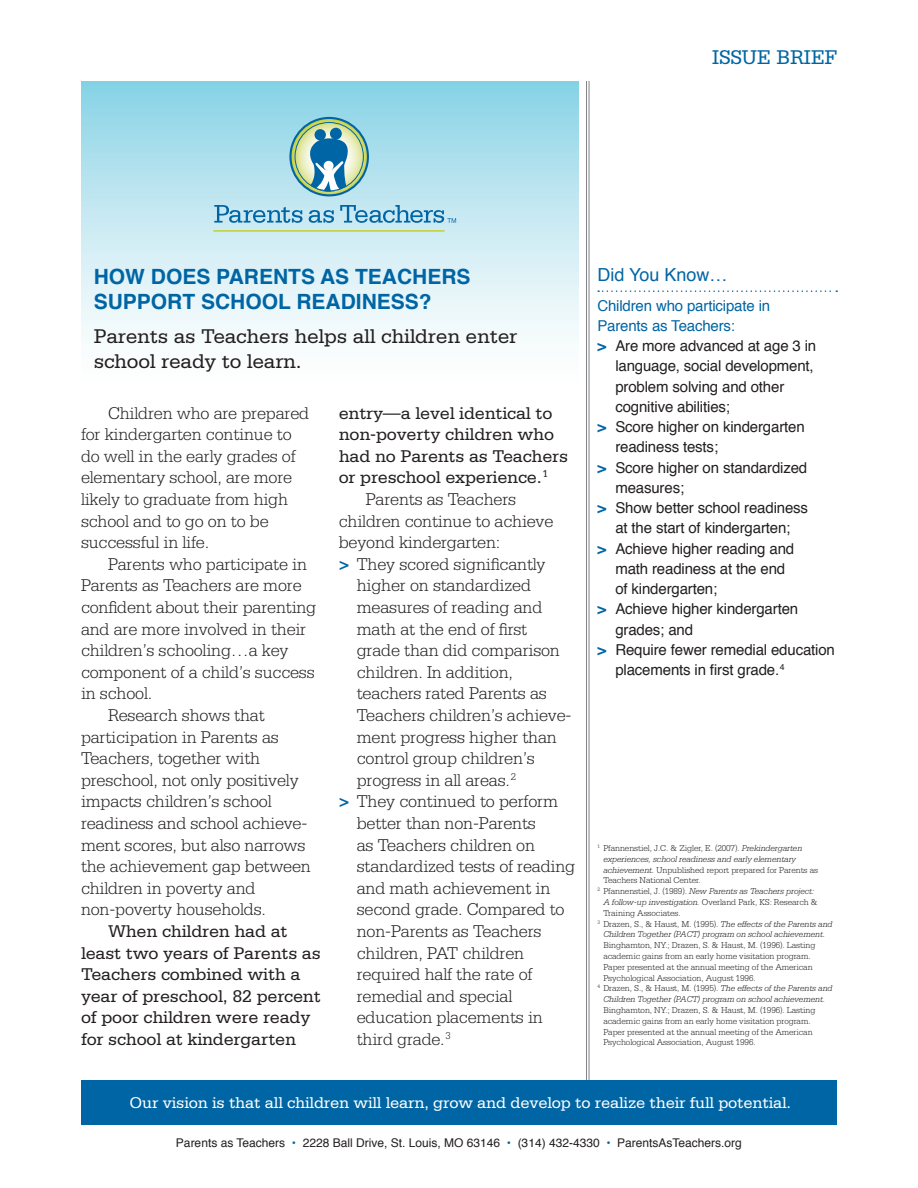
<style>
.page{position:relative;width:918px;height:1188px;background:#fff}
.page>*{position:absolute;margin:0;border:0;box-sizing:border-box;transform-origin:0 0}
.t1{font:21px/25.2px "Serifa";letter-spacing:-.01em;color:#231f20}
.t2{font:700 21px/25.2px "Helvetica";color:#0065a4}
.t3{font:21px "Serifa";letter-spacing:-.01em;color:#0065a4}
.t4{font:300 18px/21.6px "Serifa";letter-spacing:-.01em;color:#231f20}
.t5{font:18px/21.6px "Serifa";letter-spacing:-.01em;color:#231f20}
.t6{font:18px "Helvetica";color:#0065a4}
.t7{font:16.5px "Serifa";letter-spacing:-.01em;color:#fff}
.t8{font:15px "Helvetica";letter-spacing:-.01em;color:#231f20}
.t9{font:15px "Helvetica";letter-spacing:-.01em;color:#0065a4}
.t10{font:12px "Helvetica";color:#231f20}
.t11{font:300 9px/10.8px "Serifa";letter-spacing:-.01em;color:#231f20}
.t12{font:italic 300 9px "Serifa";letter-spacing:-.01em;color:#231f20}
.s1{font-weight:700;color:#0065a4}
.s2{font-style:italic}
.s3{font-style:normal}
.s4{color:#0065a4}
</style>
<div class="page">
<div style="left:81px;top:81px;width:498px;height:305px;background:linear-gradient(to bottom,#8cd4e6,#fff)"></div>
<svg style="left:290px;top:118px;width:78px;height:77px;background:#b3ca8b"></svg>
<div style="left:289px;top:117px;width:80px;height:79px;border:2px solid #0065a4;border-radius:50%"></div>
<svg style="left:304px;top:136px;width:50px;height:56px;background:#77abba"></svg>
<div style="left:315px;top:129px;width:11px;height:11px;background:#0065a4;border-radius:50%"></div>
<div style="left:330px;top:128px;width:12px;height:12px;background:#0065a4;border-radius:50%"></div>
<div style="left:324px;top:161px;width:10px;height:10px;background:#fff;border-radius:50%"></div>
<div style="left:295px;top:122px;width:69px;height:69px;border:1px solid #0065a4;border-radius:50%"></div>
<svg style="left:214px;top:205px;width:89px;height:18px;background:#86bed8"></svg>
<svg style="left:309px;top:210px;width:25px;height:13px"></svg>
<hr style="left:214px;top:230px;width:230px;height:2px;background:#c1ce23">
<svg style="left:340px;top:205px;width:116px;height:18px;background:#8bc1da"></svg>
<svg style="left:598px;top:290px;width:239px;height:2px"></svg>
<hr style="left:589px;top:81px;width:1px;height:1026px;background:#808285">
<hr style="left:586px;top:81px;width:1px;height:1026px;background:#808285">
<div style="left:81px;top:1080px;width:756px;height:45px;background:#0065a4"></div>
<p class="t3" style="left:712px;top:45px;width:127px">ISSUE BRIEF</p>
<p class="t2" style="left:94px;top:264px;width:378px">HOW DOES PARENTS AS TEACHERS<br>SUPPORT SCHOOL READINESS?</p>
<p class="t1" style="left:94px;top:323px;width:425px">Parents as Teachers helps all children enter school ready to learn.</p>
<p class="t4" style="left:81px;top:402px;width:230px;text-indent:27px">Children who are prepared for kindergarten continue to do well in the early grades of elementary school, are more likely to graduate from high school and to go on to be successful in life.</p>
<p class="t4" style="left:108px;top:553px;width:201px">Parents who participate in</p>
<p class="t4" style="left:81px;top:575px;width:222px">Parents as Teachers are more</p>
<p class="t4" style="left:81px;top:596px;width:237px">confident about their parenting</p>
<p class="t4" style="left:81px;top:618px;width:227px">and are more involved in their</p>
<p class="t4" style="left:81px;top:639px;width:209px">children’s schooling…a key</p>
<p class="t4" style="left:81px;top:661px;width:235px">component of a child’s success</p>
<p class="t4" style="left:81px;top:683px;width:73px">in school.</p>
<p class="t4" style="left:108px;top:704px;width:158px">Research shows that</p>
<p class="t4" style="left:81px;top:726px;width:199px">participation in Parents as</p>
<p class="t4" style="left:81px;top:747px;width:181px">Teachers, together with</p>
<p class="t4" style="left:81px;top:769px;width:219px">preschool, not only positively</p>
<p class="t4" style="left:81px;top:791px;width:192px">impacts children’s school</p>
<p class="t4" style="left:81px;top:812px;width:228px">readiness and school achieve-</p>
<p class="t4" style="left:81px;top:834px;width:226px">ment scores, but also narrows</p>
<p class="t4" style="left:81px;top:855px;width:231px">the achievement gap between</p>
<p class="t4" style="left:81px;top:877px;width:176px">children in poverty and</p>
<p class="t4" style="left:81px;top:899px;width:187px">non-poverty households.</p>
<p class="t5" style="left:81px;top:920px;width:241px;text-indent:27px">When children had at least two years of Parents as<br>Teachers combined with a year of preschool, 82 percent of poor children were ready for school at kindergarten</p>
<p class="t5" style="left:339px;top:402px;width:215px">entry—a level identical to</p>
<p class="t5" style="left:339px;top:423px;width:217px">non-poverty children who</p>
<p class="t5" style="left:339px;top:445px;width:231px">had no Parents as Teachers</p>
<p class="t5" style="left:339px;top:467px;width:211px">or preschool experience.<sup>1</sup></p>
<p class="t4" style="left:366px;top:488px;width:152px">Parents as Teachers</p>
<p class="t4" style="left:339px;top:510px;width:216px">children continue to achieve</p>
<p class="t4" style="left:339px;top:531px;width:163px">beyond kindergarten:</p>
<p class="t4" style="left:339px;top:553px;width:208px"><span class="s1">&gt;</span> They scored significantly</p>
<p class="t4" style="left:357px;top:575px;width:176px">higher on standardized</p>
<p class="t4" style="left:357px;top:596px;width:187px">measures of reading and</p>
<p class="t4" style="left:357px;top:618px;width:172px">math at the end of first</p>
<p class="t4" style="left:357px;top:639px;width:205px">grade than did comparison</p>
<p class="t4" style="left:357px;top:661px;width:158px">children. In addition,</p>
<p class="t4" style="left:357px;top:683px;width:192px">teachers rated Parents as</p>
<p class="t4" style="left:357px;top:704px;width:216px">Teachers children’s achieve-</p>
<p class="t4" style="left:357px;top:726px;width:202px">ment progress higher than</p>
<p class="t4" style="left:357px;top:747px;width:179px">control group children’s</p>
<p class="t4" style="left:357px;top:769px;width:161px">progress in all areas.<sup>2</sup></p>
<p class="t4" style="left:339px;top:791px;width:221px"><span class="s1">&gt;</span> They continued to perform</p>
<p class="t4" style="left:357px;top:812px;width:181px">better than non-Parents</p>
<p class="t4" style="left:357px;top:834px;width:180px">as Teachers children on</p>
<p class="t4" style="left:357px;top:855px;width:220px">standardized tests of reading</p>
<p class="t4" style="left:357px;top:877px;width:195px">and math achievement in</p>
<p class="t4" style="left:357px;top:899px;width:209px">second grade. Compared to</p>
<p class="t4" style="left:357px;top:920px;width:186px">non-Parents as Teachers</p>
<p class="t4" style="left:357px;top:942px;width:169px">children, PAT children</p>
<p class="t4" style="left:357px;top:963px;width:177px">required half the rate of</p>
<p class="t4" style="left:357px;top:985px;width:157px">remedial and special</p>
<p class="t4" style="left:357px;top:1007px;width:188px">education placements in</p>
<p class="t4" style="left:357px;top:1028px;width:95px">third grade.<sup>3</sup></p>
<p class="t6" style="left:597px;top:261px;width:132px">Did You Know…</p>
<p class="t9" style="left:597px;top:294px;width:174px">Children who participate in</p>
<p class="t9" style="left:597px;top:314px;width:139px">Parents as Teachers:</p>
<p class="t8" style="left:597px;top:334px;width:220px"><span class="s1">&gt;</span> Are more advanced at age 3 in</p>
<p class="t8" style="left:615px;top:355px;width:200px">language, social development,</p>
<p class="t8" style="left:615px;top:375px;width:170px">problem solving and other</p>
<p class="t8" style="left:615px;top:395px;width:116px">cognitive abilities;</p>
<p class="t8" style="left:597px;top:415px;width:209px"><span class="s1">&gt;</span> Score higher on kindergarten</p>
<p class="t8" style="left:615px;top:436px;width:104px">readiness tests;</p>
<p class="t8" style="left:597px;top:456px;width:211px"><span class="s1">&gt;</span> Score higher on standardized</p>
<p class="t8" style="left:615px;top:476px;width:70px">measures;</p>
<p class="t8" style="left:597px;top:496px;width:212px"><span class="s1">&gt;</span> Show better school readiness</p>
<p class="t8" style="left:615px;top:517px;width:177px">at the start of kindergarten;</p>
<p class="t8" style="left:597px;top:537px;width:198px"><span class="s1">&gt;</span> Achieve higher reading and</p>
<p class="t8" style="left:615px;top:557px;width:171px">math readiness at the end</p>
<p class="t8" style="left:615px;top:577px;width:103px">of kindergarten;</p>
<p class="t8" style="left:597px;top:598px;width:202px"><span class="s1">&gt;</span> Achieve higher kindergarten</p>
<p class="t8" style="left:615px;top:618px;width:79px">grades; and</p>
<p class="t8" style="left:597px;top:638px;width:239px"><span class="s1">&gt;</span> Require fewer remedial education</p>
<p class="t8" style="left:615px;top:658px;width:171px">placements in first grade.<sup>4</sup></p>
<p class="t11" style="left:597px;top:843px;width:206px"><sup>1</sup> Pfannenstiel, J.C. &amp; Zigler, E. (2007). <span class="s2">Prekindergarten</span></p>
<p class="t12" style="left:603px;top:854px;width:194px">experiences, school readiness and early elementary</p>
<p class="t11" style="left:603px;top:864px;width:216px"><span class="s2">achievement.</span> Unpublished report prepared for Parents as</p>
<p class="t11" style="left:603px;top:875px;width:99px">Teachers National Center.</p>
<p class="t12" style="left:597px;top:886px;width:219px"><sup>2</sup> <span class="s3">Pfannenstiel, J. (1989).</span> New Parents as Teachers project:</p>
<p class="t11" style="left:603px;top:897px;width:216px"><span class="s2">A follow-up investigation.</span> Overland Park, KS: Research &amp;</p>
<p class="t11" style="left:603px;top:907px;width:79px">Training Associates.</p>
<p class="t11" style="left:597px;top:918px;width:237px"><sup>3</sup> Drazen, S., &amp; Haust, M. (1995). <span class="s2">The effects of the Parents and</span></p>
<p class="t12" style="left:603px;top:929px;width:223px">Children Together (PACT) program on school achievement.</p>
<p class="t11" style="left:603px;top:940px;width:213px">Binghamton, NY.; Drazen, S. &amp; Haust, M. (1996). Lasting</p>
<p class="t11" style="left:603px;top:951px;width:209px">academic gains from an early home visitation program.</p>
<p class="t11" style="left:603px;top:961px;width:211px">Paper presented at the annual meeting of the American</p>
<p class="t11" style="left:603px;top:972px;width:154px">Psychological Association, August 1996.</p>
<p class="t11" style="left:597px;top:983px;width:237px"><sup>4</sup> Drazen, S., &amp; Haust, M. (1995). <span class="s2">The effects of the Parents and</span></p>
<p class="t12" style="left:603px;top:994px;width:223px">Children Together (PACT) program on school achievement.</p>
<p class="t11" style="left:603px;top:1005px;width:213px">Binghamton, NY.; Drazen, S. &amp; Haust, M. (1996). Lasting academic gains from an early home visitation program.<br>Paper presented at the annual meeting of the American Psychological Association, August 1996.</p>
<p class="t7" style="left:130px;top:1094px;width:663px">Our vision is that all children will learn, grow and develop to realize their full potential.</p>
<p class="t10" style="left:176px;top:1133px;width:568px">Parents as Teachers <span class="s4">•</span> 2228 Ball Drive, St. Louis, MO 63146 <span class="s4">•</span> (314) 432-4330 <span class="s4">•</span> ParentsAsTeachers.org</p>
</div>
